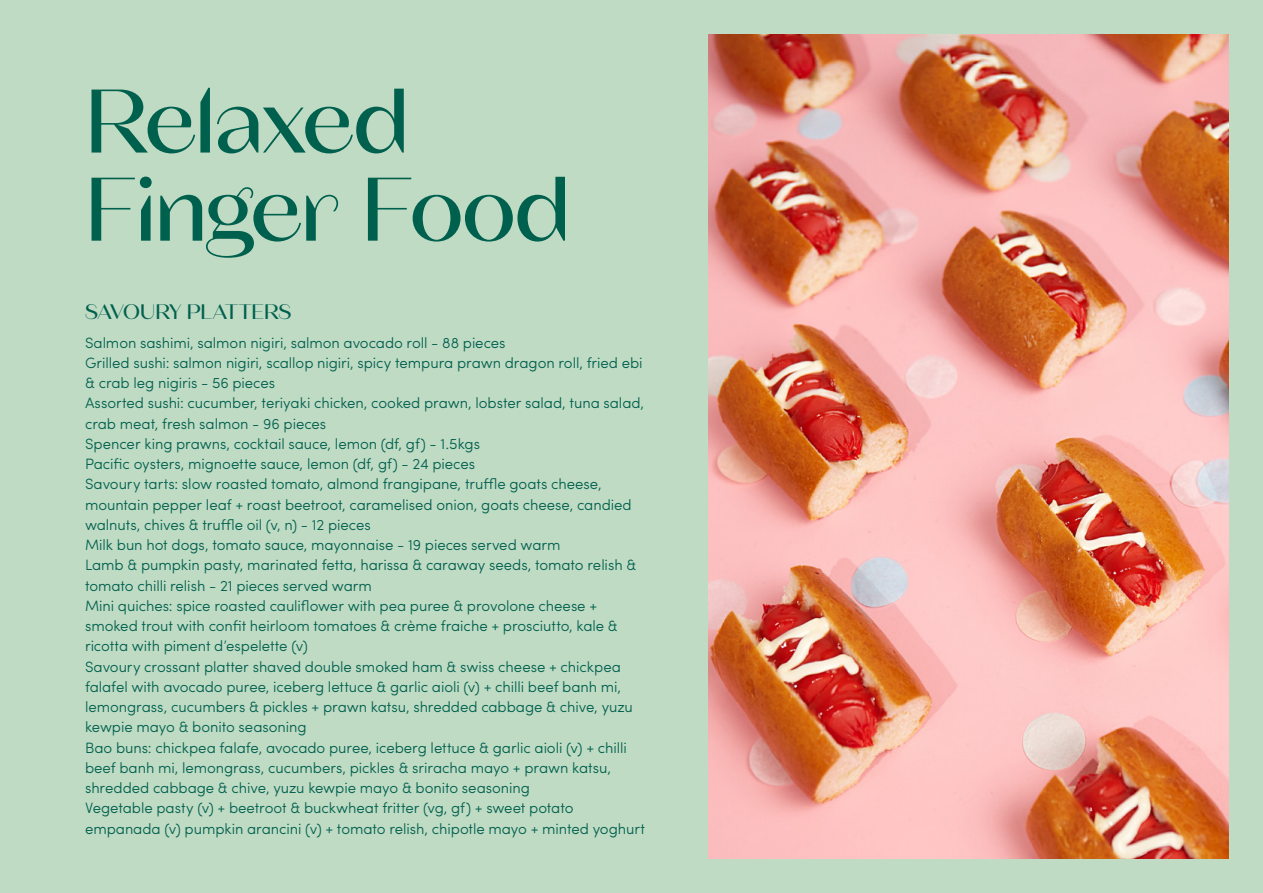
<style>
.page{position:relative;width:1263px;height:893px;background:#c0dbc4}
.page>*{position:absolute;margin:0;border:0;box-sizing:border-box;transform-origin:0 0}
.t1{font:500 90px/88.1px "Fromage";letter-spacing:-.015em;color:#00604e}
.t2{font:500 21px "Fromage";letter-spacing:-.01em;color:#00604e}
.t3{font:300 15px/20.2px "Sofia Pro";letter-spacing:-.005em;color:#00604e}
</style>
<div class="page">
<img style="left:708px;top:34px;width:521px;height:825px">
<h1 class="t1" style="left:85px;top:79px;width:487px">Relaxed<br>Finger Food</h1>
<h2 class="t2" style="left:85px;top:300px;width:208px">SAVOURY PLATTERS</h2>
<p class="t3" style="left:85px;top:331px;width:561px">Salmon sashimi, salmon nigiri, salmon avocado roll - 88 pieces<br>Grilled sushi: salmon nigiri, scallop nigiri, spicy tempura prawn dragon roll, fried ebi &amp; crab leg nigiris - 56 pieces<br>Assorted sushi: cucumber, teriyaki chicken, cooked prawn, lobster salad, tuna salad, crab meat, fresh salmon - 96 pieces<br>Spencer king prawns, cocktail sauce, lemon (df, gf) - 1.5kgs<br>Pacific oysters, mignoette sauce, lemon (df, gf) - 24 pieces<br>Savoury tarts: slow roasted tomato, almond frangipane, truffle goats cheese, mountain pepper leaf + roast beetroot, caramelised onion, goats cheese, candied walnuts, chives &amp; truffle oil (v, n) - 12 pieces<br>Milk bun hot dogs, tomato sauce, mayonnaise - 19 pieces served warm<br>Lamb &amp; pumpkin pasty, marinated fetta, harissa &amp; caraway seeds, tomato relish &amp; tomato chilli relish - 21 pieces served warm<br>Mini quiches: spice roasted cauliflower with pea puree &amp; provolone cheese + smoked trout with confit heirloom tomatoes &amp; crème fraiche + prosciutto, kale &amp; ricotta with piment d’espelette (v)<br>Savoury crossant platter shaved double smoked ham &amp; swiss cheese + chickpea falafel with avocado puree, iceberg lettuce &amp; garlic aioli (v) + chilli beef banh mi, lemongrass, cucumbers &amp; pickles + prawn katsu, shredded cabbage &amp; chive, yuzu kewpie mayo &amp; bonito seasoning<br>Bao buns: chickpea falafe, avocado puree, iceberg lettuce &amp; garlic aioli (v) + chilli beef banh mi, lemongrass, cucumbers, pickles &amp; sriracha mayo + prawn katsu, shredded cabbage &amp; chive, yuzu kewpie mayo &amp; bonito seasoning<br>Vegetable pasty (v) + beetroot &amp; buckwheat fritter (vg, gf) + sweet potato empanada (v) pumpkin arancini (v) + tomato relish, chipotle mayo + minted yoghurt</p>
</div>
